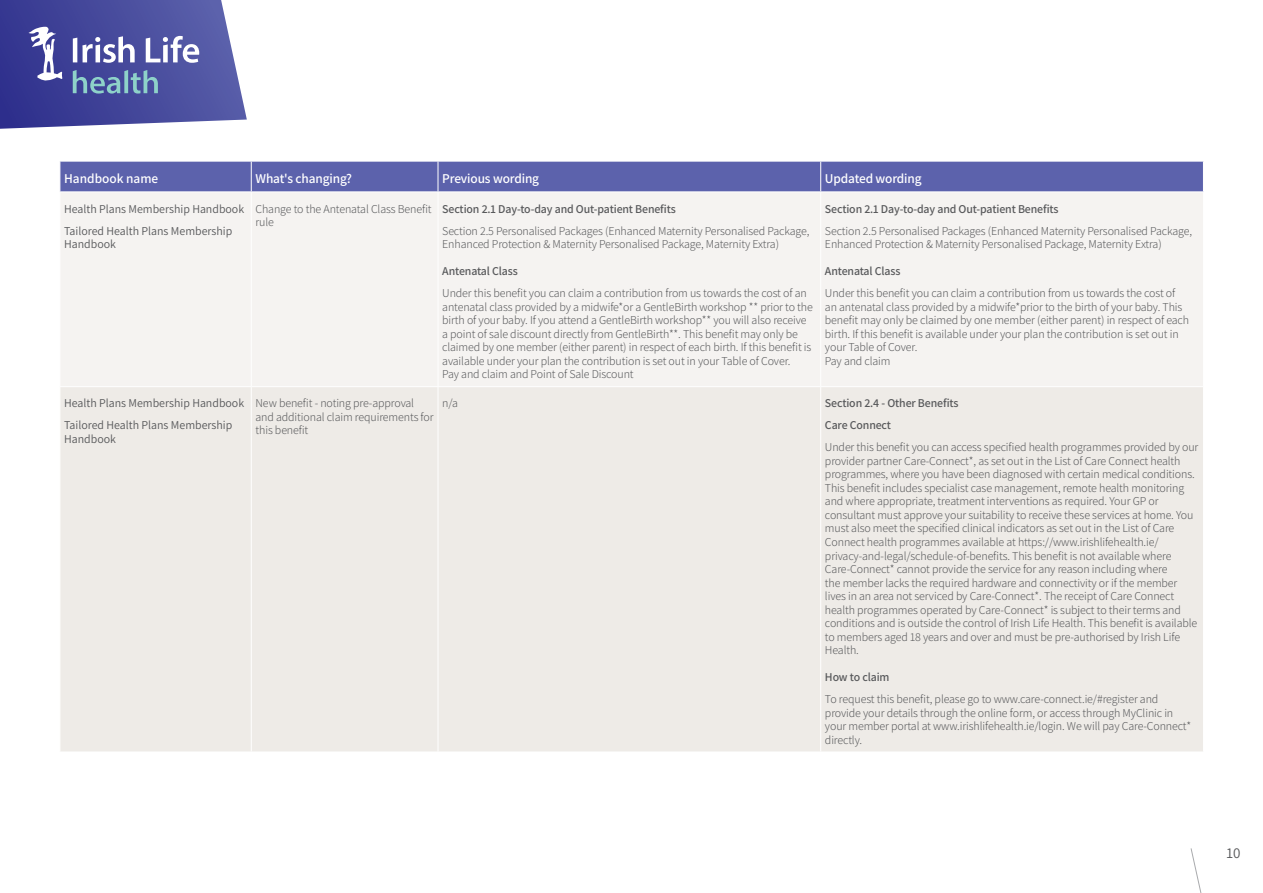
<style>
.page{position:relative;width:1263px;height:893px;background:#fff}
.page>*{position:absolute;margin:0;border:0;box-sizing:border-box;transform-origin:0 0}
.t1{font:15px "Assistant";color:#58595b}
.t2{font:600 13.5px "Assistant";letter-spacing:-.01em;color:#fff}
.t3{font:300 12px/13.5px "Assistant";letter-spacing:-.01em;color:#58595b}
.t4{font:600 12px/22px "Assistant";letter-spacing:-.01em;color:#58595b}
.t5{font:12px/22px "Assistant";color:#58595b}
</style>
<div class="page">
<div style="left:61px;top:162px;width:1142px;height:30px;background:#5c62ac"></div>
<div style="left:61px;top:193px;width:1142px;height:193px;background:#f5f3f1"></div>
<div style="left:61px;top:387px;width:1142px;height:365px;background:#eeebe7"></div>
<hr style="left:251px;top:192px;width:1px;height:194px;background:#fff">
<hr style="left:438px;top:192px;width:1px;height:194px;background:#fff">
<hr style="left:820px;top:192px;width:1px;height:194px;background:#fff">
<hr style="left:251px;top:387px;width:1px;height:365px;background:#fff">
<hr style="left:438px;top:387px;width:1px;height:365px;background:#fff">
<hr style="left:820px;top:387px;width:1px;height:365px;background:#fff">
<hr style="left:251px;top:161px;width:1px;height:31px;background:#fff">
<hr style="left:438px;top:161px;width:1px;height:31px;background:#fff">
<hr style="left:820px;top:161px;width:1px;height:31px;background:#fff">
<svg style="left:0;top:0;width:247px;height:129px;background:#6166aa"></svg>
<svg style="left:1190px;top:848px;width:12px;height:45px"></svg>
<p class="t2" style="left:64px;top:170px;width:96px">Handbook name</p>
<p class="t2" style="left:255px;top:170px;width:98px">What's changing?</p>
<p class="t2" style="left:442px;top:170px;width:98px">Previous wording</p>
<p class="t2" style="left:825px;top:170px;width:98px">Updated wording</p>
<p class="t5" style="left:64px;top:197px;width:181px">Health Plans Membership Handbook<br>Tailored Health Plans Membership</p>
<p class="t5" style="left:64px;top:233px;width:53px">Handbook</p>
<p class="t3" style="left:255px;top:201px;width:178px">Change to the Antenatal Class Benefit rule</p>
<p class="t4" style="left:442px;top:197px;width:235px">Section 2.1 Day-to-day and Out-patient Benefits</p>
<p class="t3" style="left:442px;top:223px;width:369px">Section 2.5 Personalised Packages (Enhanced Maternity Personalised Package,<br>Enhanced Protection &amp; Maternity Personalised Package, Maternity Extra)</p>
<p class="t4" style="left:442px;top:260px;width:77px">Antenatal Class</p>
<p class="t3" style="left:442px;top:286px;width:372px">Under this benefit you can claim a contribution from us towards the cost of an antenatal class provided by a midwife*or a GentleBirth workshop ** prior to the birth of your baby. If you attend a GentleBirth workshop** you will also receive a point of sale discount directly from GentleBirth**. This benefit may only be claimed by one member (either parent) in respect of each birth. If this benefit is available under your plan the contribution is set out in your Table of Cover.<br>Pay and claim and Point of Sale Discount</p>
<p class="t4" style="left:825px;top:197px;width:235px">Section 2.1 Day-to-day and Out-patient Benefits</p>
<p class="t3" style="left:825px;top:223px;width:369px">Section 2.5 Personalised Packages (Enhanced Maternity Personalised Package,<br>Enhanced Protection &amp; Maternity Personalised Package, Maternity Extra)</p>
<p class="t4" style="left:825px;top:260px;width:77px">Antenatal Class</p>
<p class="t3" style="left:825px;top:286px;width:366px">Under this benefit you can claim a contribution from us towards the cost of an antenatal class provided by a midwife*prior to the birth of your baby. This benefit may only be claimed by one member (either parent) in respect of each birth. If this benefit is available under your plan the contribution is set out in your Table of Cover.<br>Pay and claim</p>
<p class="t5" style="left:64px;top:392px;width:181px">Health Plans Membership Handbook<br>Tailored Health Plans Membership</p>
<p class="t5" style="left:64px;top:427px;width:53px">Handbook</p>
<p class="t3" style="left:255px;top:396px;width:180px">New benefit - noting pre-approval and additional claim requirements for this benefit</p>
<p class="t3" style="left:442px;top:396px;width:17px">n/a</p>
<p class="t4" style="left:825px;top:392px;width:135px">Section 2.4 - Other Benefits<br>Care Connect</p>
<p class="t3" style="left:825px;top:440px;width:375px">Under this benefit you can access specified health programmes provided by our provider partner Care-Connect*, as set out in the List of Care Connect health programmes, where you have been diagnosed with certain medical conditions.<br>This benefit includes specialist case management, remote health monitoring and where appropriate, treatment interventions as required. Your GP or consultant must approve your suitability to receive these services at home. You must also meet the specified clinical indicators as set out in the List of Care Connect health programmes available at https://www.irishlifehealth.ie/ privacy-and-legal/schedule-of-benefits. This benefit is not available where Care-Connect* cannot provide the service for any reason including where<br>the member lacks the required hardware and connectivity or if the member lives in an area not serviced by Care-Connect*. The receipt of Care Connect health programmes operated by Care-Connect* is subject to their terms and conditions and is outside the control of Irish Life Health. This benefit is available to members aged 18 years and over and must be pre-authorised by Irish Life Health.</p>
<p class="t4" style="left:825px;top:665px;width:66px">How to claim</p>
<p class="t3" style="left:825px;top:692px;width:368px">To request this benefit, please go to www.care-connect.ie/#register and provide your details through the online form, or access through MyClinic in your member portal at www.irishlifehealth.ie/login. We will pay Care-Connect* directly.</p>
<p class="t1" style="left:1226px;top:843px;width:16px">10</p>
</div>
